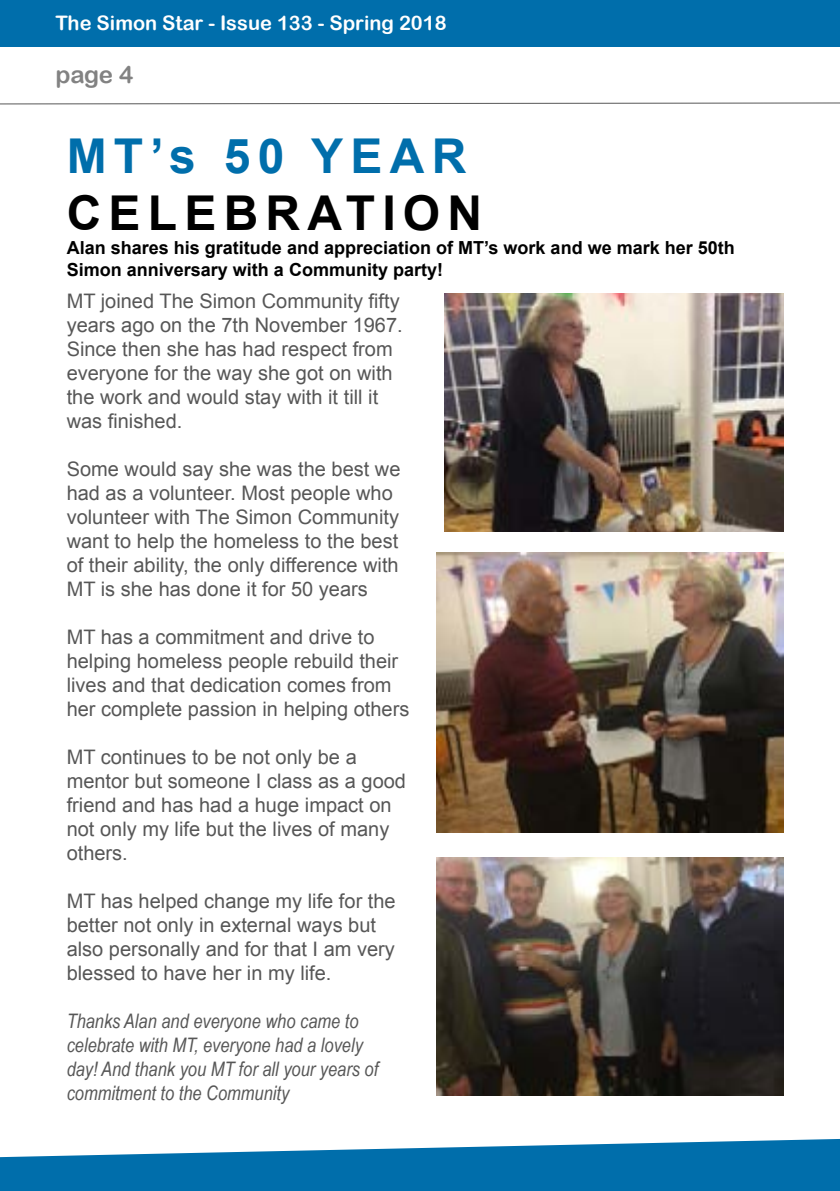
<style>
.page{position:relative;width:840px;height:1191px;background:#fff}
.page>*{position:absolute;margin:0;border:0;box-sizing:border-box;transform-origin:0 0}
.t1{font:700 48px "Arial";letter-spacing:.15em;color:#000}
.t2{font:700 48px "Arial";letter-spacing:.15em;color:#006eab}
.t3{font:24px "Arial Rounded MT Bold";color:#828282}
.t4{font:20px/24px "Arial";color:#575757}
.t5{font:italic 20px/24px "Arial Narrow";color:#575757}
.t6{font:20px "Arial Rounded MT Bold";color:#fff}
.t7{font:700 18px/21.6px "Arial";color:#000}
</style>
<div class="page">
<svg style="left:0;top:1139px;width:839px;height:52px;fill:#006eab"></svg>
<div style="left:0;top:0;width:839px;height:46px;background:#006eab"></div>
<svg style="left:0;top:102px;width:839px;height:2px"></svg>
<img style="left:436px;top:552px;width:346px;height:280px">
<img style="left:436px;top:857px;width:346px;height:238px">
<img style="left:444px;top:293px;width:338px;height:238px">
<p class="t6" style="left:55px;top:11px;width:392px">The Simon Star - Issue 133 - Spring 2018</p>
<p class="t3" style="left:55px;top:60px;width:79px">page 4</p>
<h1 class="t2" style="left:67px;top:124px;width:401px">MT’s 50 YEAR</h1>
<h1 class="t1" style="left:67px;top:181px;width:417px">CELEBRATION</h1>
<p class="t7" style="left:67px;top:238px;width:669px">Alan shares his gratitude and appreciation of MT’s work and we mark her 50th<br>Simon anniversary with a Community party!</p>
<p class="t4" style="left:67px;top:289px;width:337px">MT joined The Simon Community fifty years ago on the 7th November 1967.<br>Since then she has had respect from everyone for the way she got on with the work and would stay with it till it was finished.</p>
<p class="t4" style="left:67px;top:457px;width:335px">Some would say she was the best we had as a volunteer. Most people who volunteer with The Simon Community want to help the homeless to the best of their ability, the only difference with MT is she has done it for 50 years</p>
<p class="t4" style="left:67px;top:625px;width:344px">MT has a commitment and drive to helping homeless people rebuild their lives and that dedication comes from her complete passion in helping others</p>
<p class="t4" style="left:67px;top:745px;width:341px">MT continues to be not only be a mentor but someone I class as a good friend and has had a huge impact on not only my life but the lives of many others.</p>
<p class="t4" style="left:67px;top:889px;width:330px">MT has helped change my life for the better not only in external ways but also personally and for that I am very blessed to have her in my life.</p>
<p class="t5" style="left:67px;top:1008px;width:313px">Thanks Alan and everyone who came to celebrate with MT, everyone had a lovely day! And thank you MT for all your years of commitment to the Community</p>
</div>
